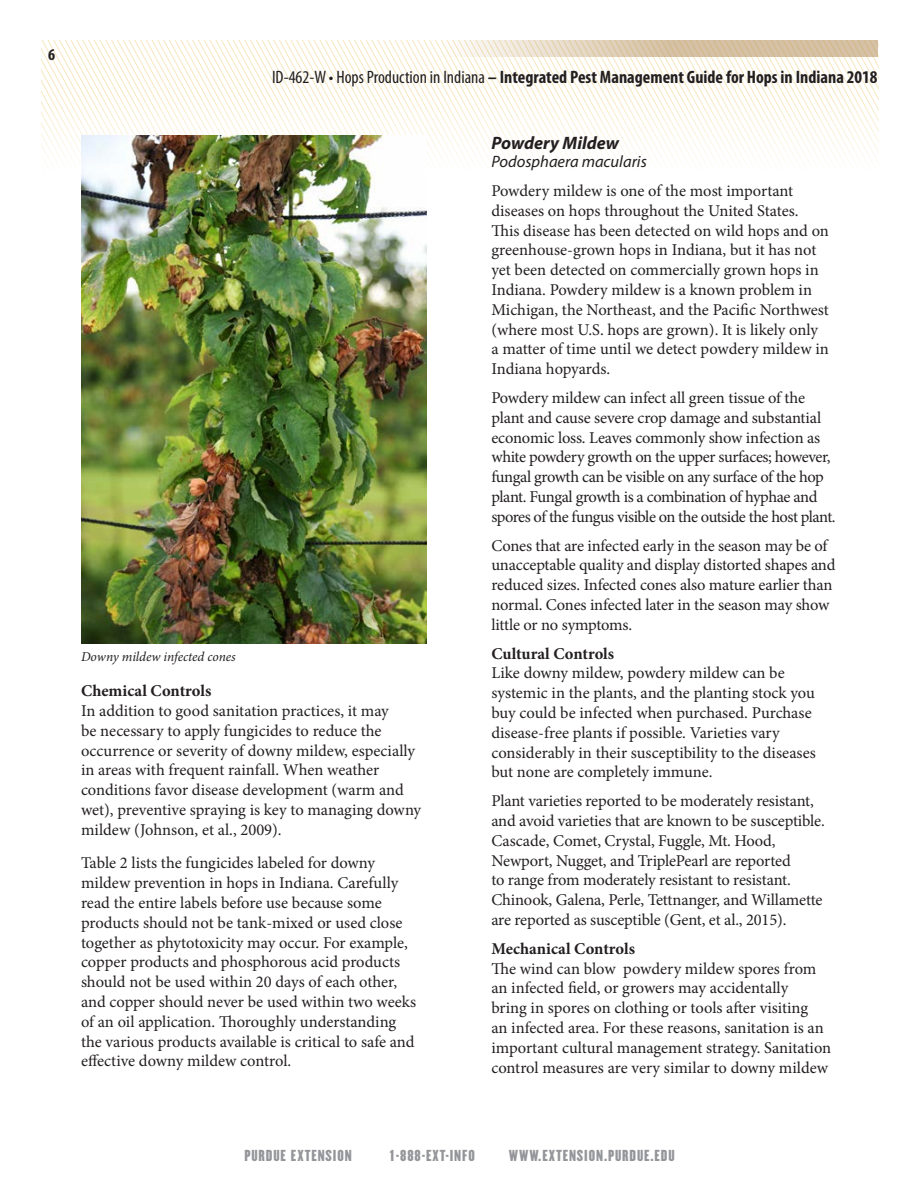
<style>
.page{position:relative;width:918px;height:1188px;background:#fff}
.page>*{position:absolute;margin:0;border:0;box-sizing:border-box;transform-origin:0 0}
.t1{font:700 condensed 18px "Myriad Pro";color:#231f20}
.t2{font:italic 700 18px "Myriad Pro";color:#231f20}
.Heading_3{font:16.5px/19.8px "Minion Pro";letter-spacing:-.005em;color:#231f20}
.Heading_3-2{font:16.5px/19.8px "Minion Pro";letter-spacing:-.025em;color:#231f20}
.t3{font:italic 16.5px "Myriad Pro";color:#231f20}
.t4{font:700 condensed 16.5px "Myriad Pro";color:#231f20}
.t5{font:13.95px "Champion Liteweight";letter-spacing:.06em;color:#939598;scale:1.05 1}
.t6{font:italic 13.5px "Minion Pro";letter-spacing:-.005em;color:#231f20}
.s1{font-weight:400}
.s2{font-weight:700}
</style>
<div class="page">
<svg style="left:41px;top:40px;width:837px;height:123px"></svg>
<svg style="left:279px;top:40px;width:599px;height:17px"></svg>
<img style="left:81px;top:135px;width:346px;height:509px">
<p class="t4" style="left:48px;top:45px;width:9px">6</p>
<p class="t1" style="left:272px;top:65px;width:607px"><span class="s1">ID-462-W • Hops Production in Indiana</span> – Integrated Pest Management Guide for Hops in Indiana 2018</p>
<p class="t6" style="left:81px;top:647px;width:156px">Downy mildew infected cones</p>
<p class="Heading_3" style="left:81px;top:681px;width:342px"><span class="s2">Chemical Controls<br></span>In addition to good sanitation practices, it may<br>be necessary to apply fungicides to reduce the occurrence or severity of downy mildew, especially in areas with frequent rainfall. When weather conditions favor disease development (warm and wet), preventive spraying is key to managing downy mildew (Johnson, et al., 2009).</p>
<p class="Heading_3" style="left:81px;top:853px;width:337px">Table 2 lists the fungicides labeled for downy mildew prevention in hops in Indiana. Carefully read the entire labels before use because some products should not be tank-mixed or used close together as phytotoxicity may occur. For example, copper products and phosphorous acid products should not be used within 20 days of each other, and copper should never be used within two weeks of an oil application. Thoroughly understanding the various products available is critical to safe and effective downy mildew control.</p>
<p class="t2" style="left:491px;top:131px;width:129px">Powdery Mildew</p>
<p class="t3" style="left:491px;top:151px;width:157px">Podosphaera macularis</p>
<p class="Heading_3" style="left:491px;top:181px;width:339px">Powdery mildew is one of the most important diseases on hops throughout the United States.<br>This disease has been detected on wild hops and on greenhouse-grown hops in Indiana, but it has not yet been detected on commercially grown hops in Indiana. Powdery mildew is a known problem in Michigan, the Northeast, and the Pacific Northwest (where most U.S. hops are grown). It is likely only a matter of time until we detect powdery mildew in Indiana hopyards.</p>
<p class="Heading_3-2" style="left:491px;top:388px;width:346px">Powdery mildew can infect all green tissue of the plant and cause severe crop damage and substantial economic loss. Leaves commonly show infection as white powdery growth on the upper surfaces; however, fungal growth can be visible on any surface of the hop plant. Fungal growth is a combination of hyphae and spores of the fungus visible on the outside the host plant.</p>
<p class="Heading_3" style="left:491px;top:535px;width:346px">Cones that are infected early in the season may be of unacceptable quality and display distorted shapes and reduced sizes. Infected cones also mature earlier than normal. Cones infected later in the season may show little or no symptoms.</p>
<p class="Heading_3" style="left:491px;top:643px;width:326px"><span class="s2">Cultural Controls<br></span>Like downy mildew, powdery mildew can be systemic in the plants, and the planting stock you buy could be infected when purchased. Purchase disease-free plants if possible. Varieties vary considerably in their susceptibility to the diseases but none are completely immune.</p>
<p class="Heading_3" style="left:491px;top:791px;width:335px">Plant varieties reported to be moderately resistant, and avoid varieties that are known to be susceptible.<br>Cascade, Comet, Crystal, Fuggle, Mt. Hood, Newport, Nugget, and TriplePearl are reported<br>to range from moderately resistant to resistant.<br>Chinook, Galena, Perle, Tettnanger, and Willamette are reported as susceptible (Gent, et al., 2015).</p>
<p class="Heading_3" style="left:491px;top:939px;width:341px"><span class="s2">Mechanical Controls<br></span>The wind can blow powdery mildew spores from an infected field, or growers may accidentally<br>bring in spores on clothing or tools after visiting<br>an infected area. For these reasons, sanitation is an important cultural management strategy. Sanitation control measures are very similar to downy mildew</p>
<p class="t5" style="left:244px;top:1144px;width:104px">PURDUE EXTENSION</p>
<p class="t5" style="left:390px;top:1144px;width:82px">1-888-EXT-INFO</p>
<p class="t5" style="left:509px;top:1144px;width:159px">WWW.EXTENSION.PURDUE.EDU</p>
</div>
